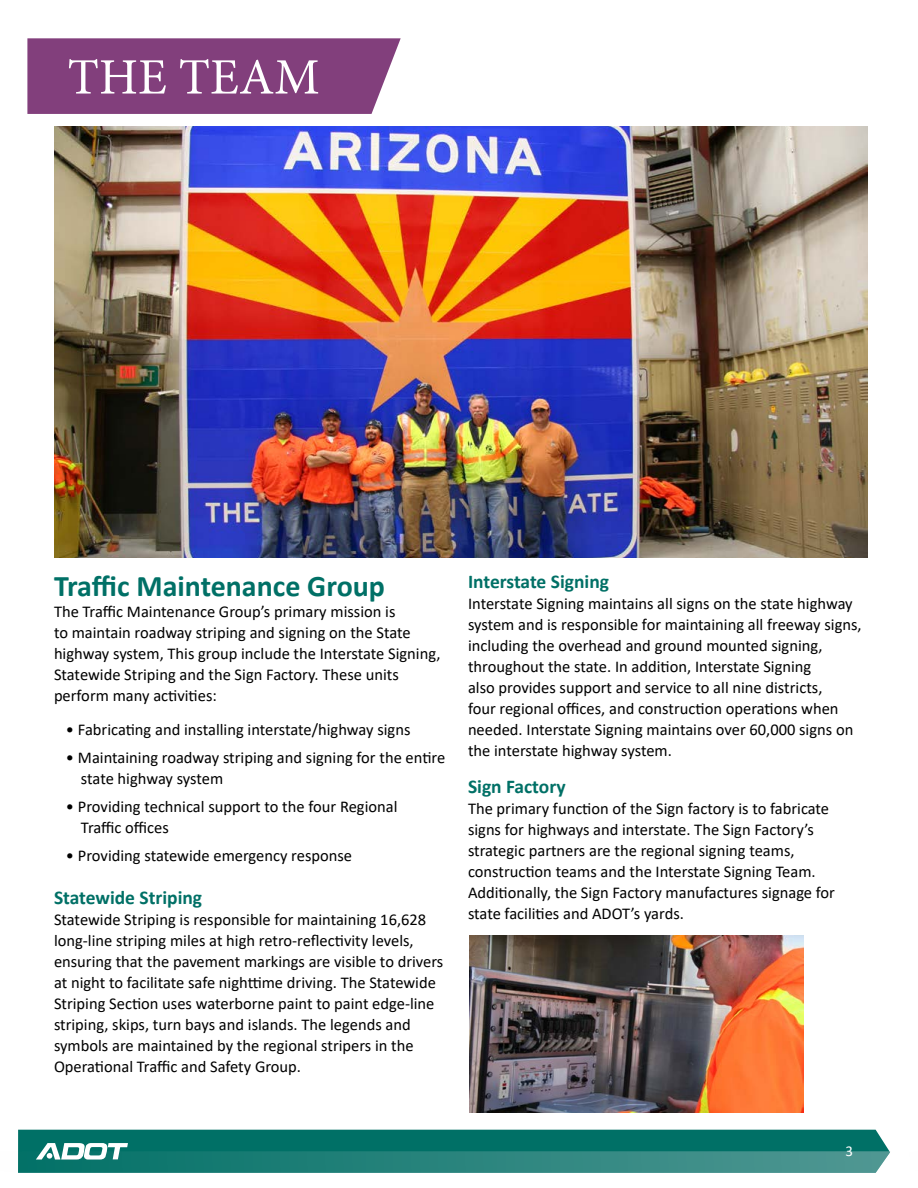
<style>
.page{position:relative;width:918px;height:1188px;background:#fff}
.page>*{position:absolute;margin:0;border:0;box-sizing:border-box;transform-origin:0 0}
.t1{font:51px "Minion Pro";color:#fff}
.t2{font:700 30px "Calibri";color:#007066}
.t3{font:700 19.5px "Calibri";color:#007066}
.t4{font:16.5px/21px "Calibri";color:#000}
.t5{font:15px "Calibri";color:#fff}
</style>
<div class="page">
<svg style="left:18px;top:1130px;width:872px;height:43px"></svg>
<div style="left:27px;top:38px;width:374px;height:76px;background:#823f7c"></div>
<img style="left:55px;top:126px;width:813px;height:432px">
<img style="left:470px;top:935px;width:334px;height:177px">
<h1 class="t1" style="left:68px;top:43px;width:254px">THE TEAM</h1>
<h2 class="t2" style="left:54px;top:565px;width:333px">Traffic Maintenance Group</h2>
<p class="t4" style="left:54px;top:600px;width:388px">The Traffic Maintenance Group’s primary mission is<br>to maintain roadway striping and signing on the State highway system, This group include the Interstate Signing, Statewide Striping and the Sign Factory. These units perform many activities:</p>
<p class="t4" style="left:66px;top:719px;width:346px">• Fabricating and installing interstate/highway signs</p>
<p class="t4" style="left:81px;top:747px;width:366px;text-indent:-15px">• Maintaining roadway striping and signing for the entire state highway system</p>
<p class="t4" style="left:81px;top:795px;width:318px;text-indent:-15px">• Providing technical support to the four Regional<br>Traffic offices</p>
<p class="t4" style="left:66px;top:844px;width:288px">• Providing statewide emergency response</p>
<p class="t3" style="left:54px;top:884px;width:150px">Statewide Striping</p>
<p class="t4" style="left:54px;top:909px;width:391px">Statewide Striping is responsible for maintaining 16,628 long-line striping miles at high retro-reflectivity levels, ensuring that the pavement markings are visible to drivers at night to facilitate safe nighttime driving. The Statewide Striping Section uses waterborne paint to paint edge-line striping, skips, turn bays and islands. The legends and symbols are maintained by the regional stripers in the Operational Traffic and Safety Group.</p>
<p class="t3" style="left:468px;top:568px;width:143px">Interstate Signing</p>
<p class="t4" style="left:468px;top:593px;width:395px">Interstate Signing maintains all signs on the state highway system and is responsible for maintaining all freeway signs, including the overhead and ground mounted signing, throughout the state. In addition, Interstate Signing<br>also provides support and service to all nine districts,<br>four regional offices, and construction operations when needed. Interstate Signing maintains over 60,000 signs on the interstate highway system.</p>
<p class="t3" style="left:468px;top:773px;width:99px">Sign Factory</p>
<p class="t4" style="left:468px;top:797px;width:369px">The primary function of the Sign factory is to fabricate signs for highways and interstate. The Sign Factory’s strategic partners are the regional signing teams, construction teams and the Interstate Signing Team.<br>Additionally, the Sign Factory manufactures signage for state facilities and ADOT’s yards.</p>
<p class="t5" style="left:846px;top:1140px;width:9px">3</p>
</div>
